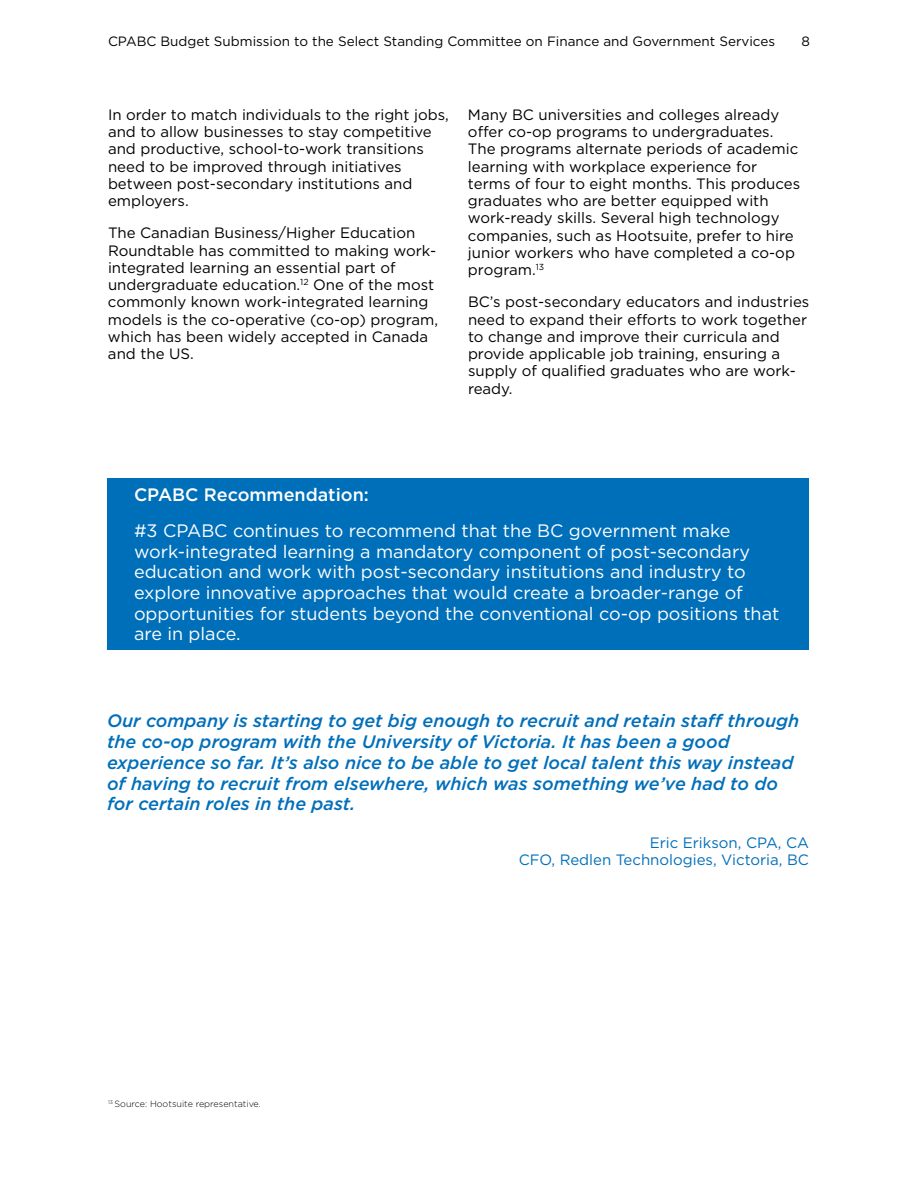
<style>
.page{position:relative;width:918px;height:1188px;background:#fff}
.page>*{position:absolute;margin:0;border:0;box-sizing:border-box;transform-origin:0 0}
.t1{font:18px/20.7px "Gotham";color:#fff}
.t2{font:italic 500 18px/20.7px "Gotham";color:#006fba}
.t3{font:500 18px "Gotham";color:#fff}
.t4{font:15px/17.2px "Gotham";color:#000}
.t5{font:15px/17.2px "Gotham";color:#006fba;text-align:right}
.t6{font:13.5px "Gotham";color:#020403}
.t7{font:300 9px "Gotham";color:#000}
</style>
<div class="page">
<div style="left:107px;top:478px;width:702px;height:172px;background:#006fba"></div>
<p class="t6" style="left:108px;top:33px;width:669px">CPABC Budget Submission to the Select Standing Committee on Finance and Government Services</p>
<p class="t6" style="left:801px;top:33px;width:10px">8</p>
<p class="t4" style="left:108px;top:106px;width:342px">In order to match individuals to the right jobs, and to allow businesses to stay competitive and productive, school-to-work transitions need to be improved through initiatives between post-secondary institutions and employers.</p>
<p class="t4" style="left:108px;top:224px;width:332px">The Canadian Business/Higher Education Roundtable has committed to making work&shy;integrated learning an essential part of undergraduate education.<sup>12</sup> One of the most commonly known work-integrated learning models is the co-operative (co-op) program, which has been widely accepted in Canada and the US.</p>
<p class="t4" style="left:468px;top:106px;width:334px">Many BC universities and colleges already offer co-op programs to undergraduates.<br>The programs alternate periods of academic learning with workplace experience for terms of four to eight months. This produces graduates who are better equipped with work-ready skills. Several high technology companies, such as Hootsuite, prefer to hire junior workers who have completed a co-op program.<sup>13</sup></p>
<p class="t4" style="left:468px;top:293px;width:343px">BC’s post-secondary educators and industries need to expand their efforts to work together to change and improve their curricula and provide applicable job training, ensuring a supply of qualified graduates who are work&shy;ready.</p>
<p class="t3" style="left:134px;top:483px;width:236px">CPABC Recommendation:</p>
<p class="t1" style="left:134px;top:520px;width:647px">#3 CPABC continues to recommend that the BC government make work-integrated learning a mandatory component of post-secondary education and work with post-secondary institutions and industry to explore innovative approaches that would create a broader-range of opportunities for students beyond the conventional co-op positions that are in place.</p>
<p class="t2" style="left:107px;top:711px;width:694px">Our company is starting to get big enough to recruit and retain staff through the co-op program with the University of Victoria. It has been a good experience so far. It’s also nice to be able to get local talent this way instead of having to recruit from elsewhere, which was something we’ve had to do for certain roles in the past.</p>
<p class="t5" style="left:519px;top:834px;width:292px">Eric Erikson, CPA, CA<br>CFO, Redlen Technologies, Victoria, BC</p>
<p class="t7" style="left:108px;top:1098px;width:154px"><sup>13</sup> Source: Hootsuite representative.</p>
</div>
